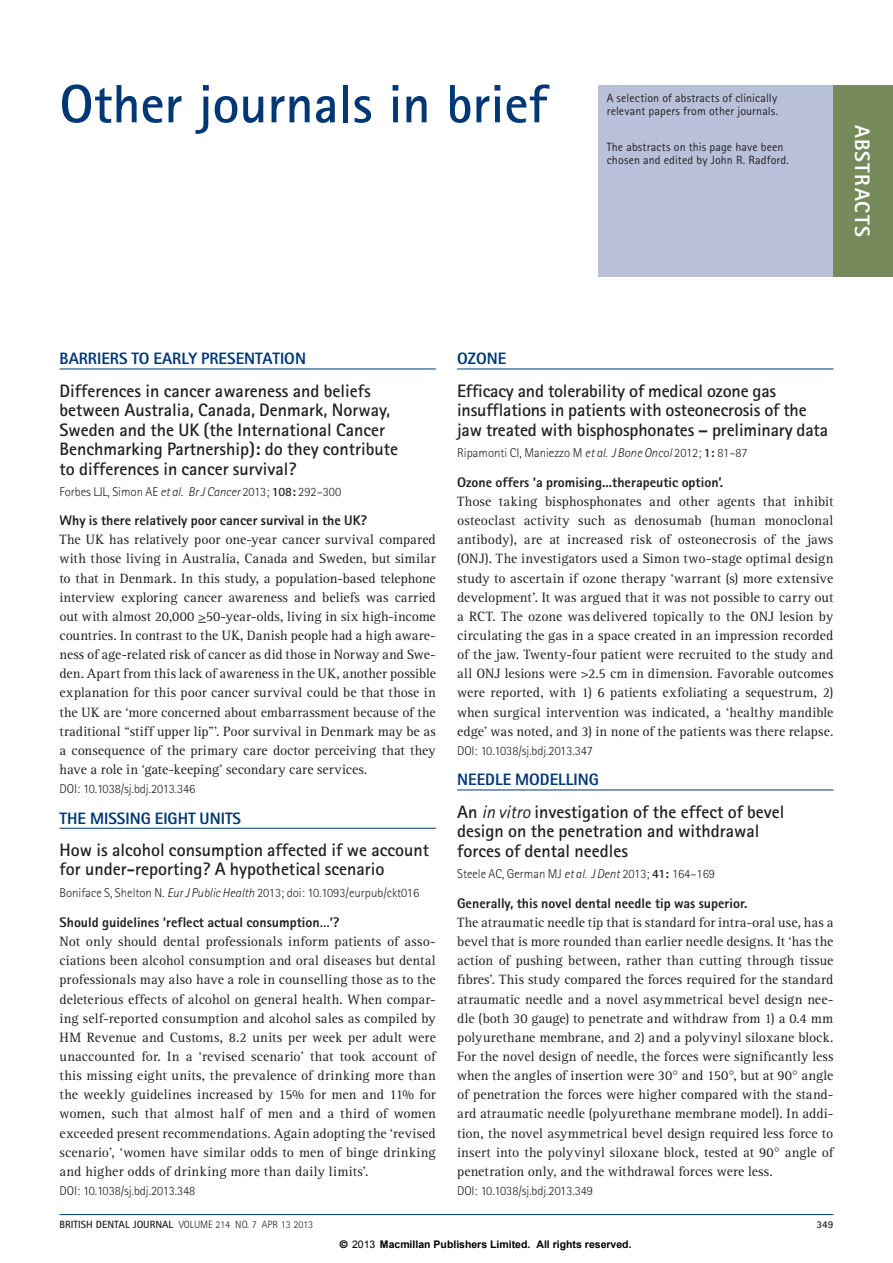
<style>
.page{position:relative;width:893px;height:1263px;background:#fff}
.page>*{position:absolute;margin:0;border:0;box-sizing:border-box;transform-origin:0 0}
.t1{font:700 54px "Rotis Sans Serif Std";color:#013775}
.t2{font:800 21px "Rotis Sans Serif Std";letter-spacing:.06em;color:#fff}
.t3{font:700 18px/19.5px "Rotis Sans Serif Std";color:#231f20}
.t4{font:800 16.5px "Rotis Sans Serif Std";color:#013775}
.t5{font:13.95px/19.2px "Rotis Serif Std";letter-spacing:.005em;color:#231f20;text-align:justify}
.t6{font:800 13.95px "Rotis Sans Serif Std";color:#231f20}
.t7{font:300 12.75px "Rotis Sans Serif Std";color:#231f20}
.t8{font:12px/13.5px "Rotis Sans Serif Std";letter-spacing:.01em;color:#231f20}
.t9{font:700 10.5px "Arial";color:#000}
.t10{font:300 10.5px "Rotis Sans Serif Std";color:#231f20}
.t11{font:700 10.5px "Rotis Sans Serif Std";color:#231f20}
.s1{font-style:italic}
.s2{font-weight:700}
.s3{font-weight:400;font-style:italic}
.s4{font-family:"Helvetica"}
.s5{font-weight:400}
</style>
<div class="page">
<div style="left:598px;top:85px;width:295px;height:191px;background:#b9c0d9"></div>
<hr style="left:60px;top:828px;width:376px;height:1px;background:#013775">
<hr style="left:60px;top:369px;width:376px;height:1px;background:#013775">
<hr style="left:457px;top:789px;width:376px;height:1px;background:#013775">
<hr style="left:60px;top:1214px;width:773px;height:1px;background:#013775">
<div style="left:833px;top:85px;width:60px;height:191px;background:#76895b"></div>
<hr style="left:457px;top:369px;width:376px;height:1px;background:#013775">
<h1 class="t1" style="left:60px;top:70px;width:489px">Other journals in brief</h1>
<p class="t8" style="left:607px;top:91px;width:173px">A selection of abstracts of clinically relevant papers from other journals.</p>
<p class="t8" style="left:607px;top:140px;width:184px">The abstracts on this page have been chosen and edited by John R. Radford.</p>
<h2 class="t2" style="left:876px;top:125px;width:114px;rotate:90deg">ABSTRACTS</h2>
<p class="t4" style="left:60px;top:348px;width:248px">BARRIERS TO EARLY PRESENTATION</p>
<p class="t3" style="left:60px;top:380px;width:340px">Differences in cancer awareness and beliefs between Australia, Canada, Denmark, Norway, Sweden and the UK (the International Cancer Benchmarking Partnership): do they contribute to differences in cancer survival?</p>
<p class="t7" style="left:60px;top:484px;width:283px">Forbes LJL, Simon AE <span class="s1">et al. Br J Cancer</span> 2013; <span class="s2">108:</span> 292–300</p>
<p class="t6" style="left:60px;top:512px;width:309px">Why is there relatively poor cancer survival in the UK?</p>
<p class="t5" style="left:60px;top:530px;width:378px">The UK has relatively poor one-year cancer survival compared with those living in Australia, Canada and Sweden, but similar to that in Denmark. In this study, a population-based telephone interview exploring cancer awareness and beliefs was carried out with almost 20,000 &gt;50-year-olds, living in six high-income countries. In contrast to the UK, Danish people had a high aware&shy;ness of age-related risk of cancer as did those in Norway and Swe&shy;den. Apart from this lack of awareness in the UK, another possible explanation for this poor cancer survival could be that those in the UK are ‘more concerned about embarrassment because of the traditional “stiff upper lip”’. Poor survival in Denmark may be as a consequence of the primary care doctor perceiving that they have a role in ‘gate-keeping’ secondary care services.</p>
<p class="t7" style="left:60px;top:781px;width:137px">DOI: 10.1038/sj.bdj.2013.346</p>
<p class="t4" style="left:60px;top:807px;width:183px">THE MISSING EIGHT UNITS</p>
<p class="t3" style="left:60px;top:840px;width:371px">How is alcohol consumption affected if we account for under-reporting? A hypothetical scenario</p>
<p class="t7" style="left:60px;top:885px;width:361px">Boniface S, Shelton N. <span class="s1">Eur J Public Health</span> 2013; doi: 10.1093/eurpub/ckt016</p>
<p class="t6" style="left:60px;top:913px;width:282px">Should guidelines ‘reflect actual consumption…’?</p>
<p class="t5" style="left:60px;top:932px;width:378px">Not only should dental professionals inform patients of asso&shy;ciations been alcohol consumption and oral diseases but dental professionals may also have a role in counselling those as to the deleterious effects of alcohol on general health. When compar&shy;ing self-reported consumption and alcohol sales as compiled by HM Revenue and Customs, 8.2 units per week per adult were unaccounted for. In a ‘revised scenario’ that took account of this missing eight units, the prevalence of drinking more than the weekly guidelines increased by 15% for men and 11% for women, such that almost half of men and a third of women exceeded present recommendations. Again adopting the ‘revised scenario’, ‘women have similar odds to men of binge drinking and higher odds of drinking more than daily limits’.</p>
<p class="t7" style="left:60px;top:1183px;width:137px">DOI: 10.1038/sj.bdj.2013.348</p>
<p class="t4" style="left:457px;top:348px;width:51px">OZONE</p>
<p class="t3" style="left:457px;top:380px;width:372px">Efficacy and tolerability of medical ozone gas insufflations in patients with osteonecrosis of the jaw treated with bisphosphonates – preliminary data</p>
<p class="t7" style="left:457px;top:445px;width:292px">Ripamonti CI, Maniezzo M <span class="s1">et al. J Bone Oncol</span> 2012; <span class="s2">1:</span> 81–87</p>
<p class="t6" style="left:457px;top:473px;width:268px">Ozone offers ‘a promising...therapeutic option’.</p>
<p class="t5" style="left:457px;top:492px;width:378px">Those taking bisphosphonates and other agents that inhibit osteoclast activity such as denosumab (human monoclonal antibody), are at increased risk of osteonecrosis of the jaws (ONJ). The investigators used a Simon two-stage optimal design study to ascertain if ozone therapy ‘warrant (s) more extensive development’. It was argued that it was not possible to carry out a RCT. The ozone was delivered topically to the ONJ lesion by circulating the gas in a space created in an impression recorded of the jaw. Twenty-four patient were recruited to the study and all ONJ lesions were &gt;2.5 cm in dimension. Favorable outcomes were reported, with 1) 6 patients exfoliating a sequestrum, 2) when surgical intervention was indicated, a ‘healthy mandible edge’ was noted, and 3) in none of the patients was there relapse.</p>
<p class="t7" style="left:457px;top:743px;width:137px">DOI: 10.1038/sj.bdj.2013.347</p>
<p class="t4" style="left:457px;top:769px;width:143px">NEEDLE MODELLING</p>
<p class="t3" style="left:457px;top:801px;width:329px">An <span class="s3">in vitro</span> investigation of the effect of bevel design on the penetration and withdrawal forces of dental needles</p>
<p class="t7" style="left:457px;top:866px;width:259px">Steele AC, German MJ <span class="s1">et al. J Dent</span> 2013; <span class="s2">41:</span> 164–169</p>
<p class="t6" style="left:457px;top:894px;width:292px">Generally, this novel dental needle tip was superior.</p>
<p class="t5" style="left:457px;top:913px;width:378px">The atraumatic needle tip that is standard for intra-oral use, has a bevel that is more rounded than earlier needle designs. It ‘has the action of pushing between, rather than cutting through tissue fibres’. This study compared the forces required for the standard atraumatic needle and a novel asymmetrical bevel design nee&shy;dle (both 30 gauge) to penetrate and withdraw from 1) a 0.4 mm polyurethane membrane, and 2) and a polyvinyl siloxane block.<br>For the novel design of needle, the forces were significantly less when the angles of insertion were 30 and 150 , but at 90 angle of penetration the forces were higher compared with the stand&shy;ard atraumatic needle (polyurethane membrane model). In addi&shy;tion, the novel asymmetrical bevel design required less force to insert into the polyvinyl siloxane block, tested at 90 angle of penetration only, and the withdrawal forces were less.</p>
<p class="t7" style="left:457px;top:1183px;width:137px">DOI: 10.1038/sj.bdj.2013.349</p>
<p class="t10" style="left:60px;top:1218px;width:255px"><span class="s2">BRITISH DENTAL JOURNAL</span> VOLUME 214 NO. 7 APR 13 2013</p>
<p class="t11" style="left:816px;top:1217px;width:18px">349</p>
<p class="t9" style="left:340px;top:1237px;width:293px"><span class="s4">©</span> <span class="s5">2013</span> Macmillan Publishers Limited. All rights reserved.</p>
</div>
